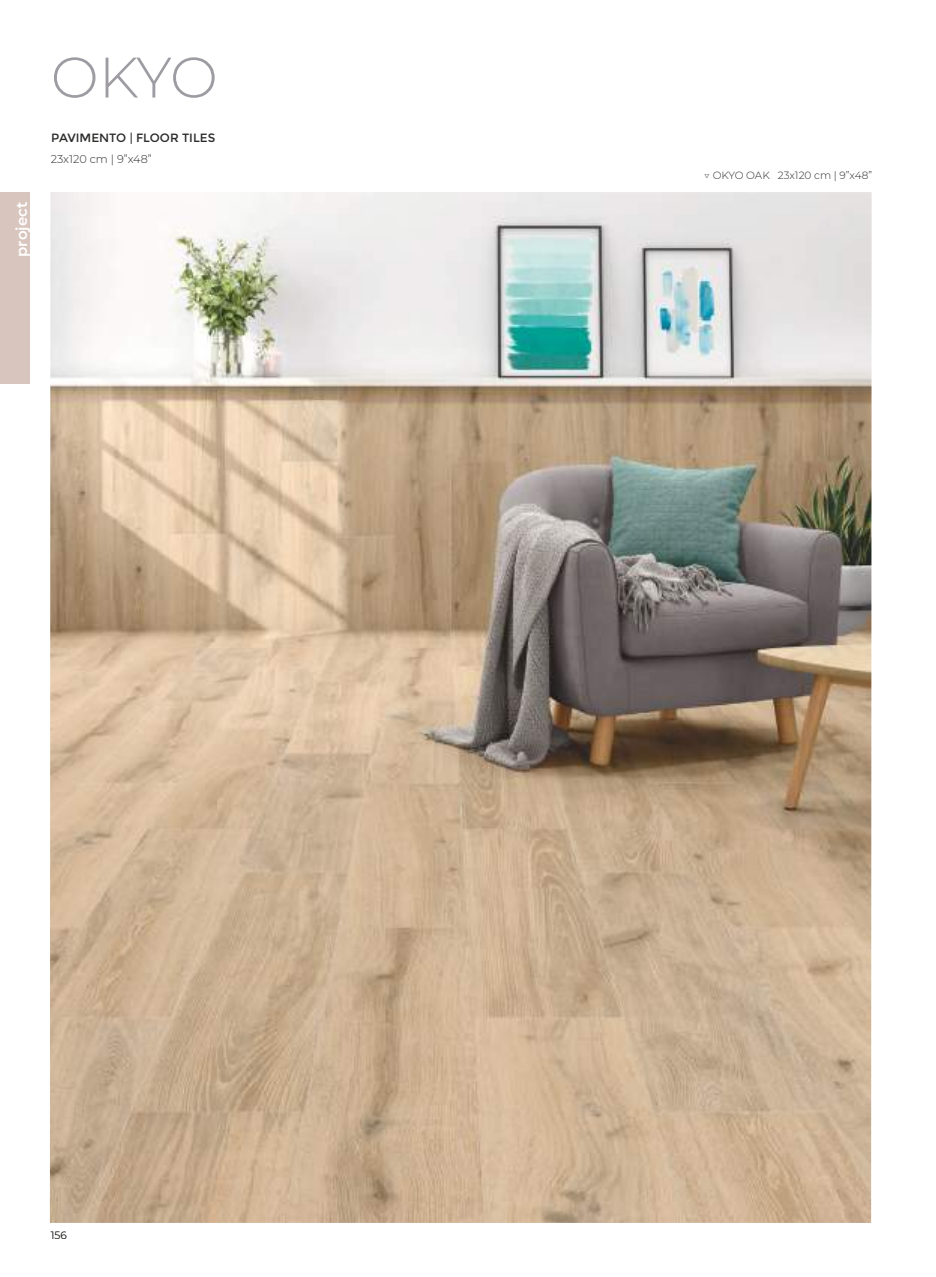
<style>
.page{position:relative;width:936px;height:1277px;background:#fff}
.page>*{position:absolute;margin:0;border:0;box-sizing:border-box;transform-origin:0 0}
.t1{font:300 57px "Montserrat";color:#9e9ca2}
.t2{font:600 15px "Montserrat";letter-spacing:.005em;color:#fff}
.t3{font:12px "Montserrat";color:#2b2b2a}
.t4{font:300 11.25px "Montserrat";color:#2b2b2a}
.t5{font:300 10.5px "Montserrat";color:#2b2b2a}
</style>
<div class="page">
<div style="left:0;top:192px;width:30px;height:191px;background:#d8c5bd"></div>
<img style="left:50px;top:192px;width:821px;height:1030px">
<h2 class="t2" style="left:11px;top:257px;width:57px;rotate:-90deg">project</h2>
<h1 class="t1" style="left:51px;top:39px;width:168px">OKYO</h1>
<p class="t3" style="left:51px;top:130px;width:165px">PAVIMENTO | FLOOR TILES</p>
<p class="t4" style="left:51px;top:151px;width:102px">23x120 cm | 9”x48”</p>
<p class="t5" style="left:51px;top:1228px;width:17px">156</p>
<p class="t5" style="left:704px;top:169px;width:170px">▽ OKYO OAK 23x120 cm | 9”x48”</p>
</div>
